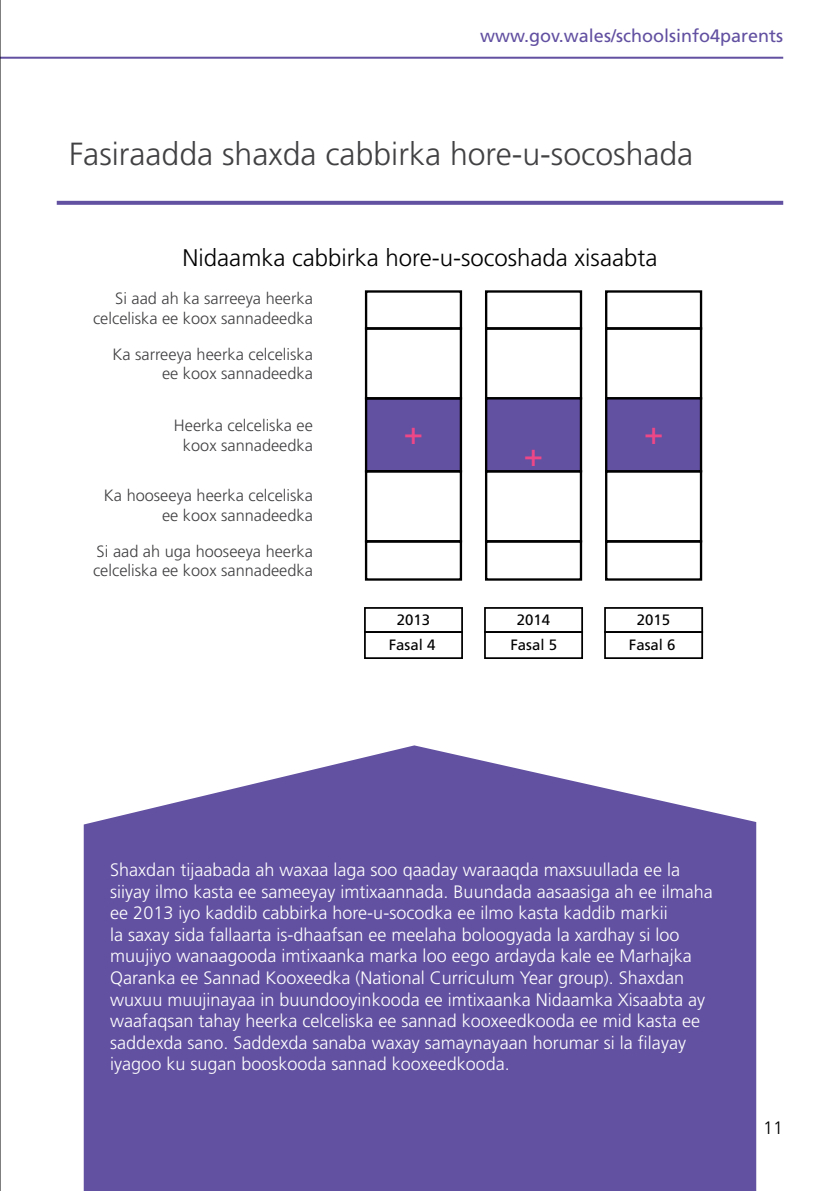
<style>
.page{position:relative;width:840px;height:1191px;background:#fff}
.page>*{position:absolute;margin:0;border:0;box-sizing:border-box;transform-origin:0 0}
.t1{font:300 32px "Frutiger LT Std";color:#414042}
.t2{font:32px "Frutiger LT Std";color:#ee4787}
.t3{font:300 24px "Frutiger";color:#000}
.t4{font:300 18px/21.6px "Frutiger LT Std";color:#fff}
.t5{font:18px "Frutiger LT Std";color:#6250a1}
.t6{font:300 18px "Frutiger LT Std";color:#000}
.t7{font:300 16.4px/19.6px "Frutiger LT Std";color:#414042;text-align:right}
.t8{font:15px "Frutiger";color:#000}
</style>
<div class="page">
<hr style="left:0;top:57px;width:782px;height:2px;background:#6250a1">
<hr style="left:0;top:0;width:1px;height:1191px;background:#000">
<svg style="left:84px;top:745px;width:671px;height:446px;fill:#6250a1"></svg>
<svg style="left:57px;top:201px;width:725px;height:4px;fill:#6250a1"></svg>
<div style="left:366px;top:398px;width:94px;height:73px;background:#6250a1"></div>
<div style="left:365px;top:397px;width:97px;height:75px;border:2px solid #000"></div>
<div style="left:365px;top:327px;width:97px;height:72px;border:2px solid #000"></div>
<div style="left:365px;top:290px;width:97px;height:40px;border:2px solid #000"></div>
<div style="left:365px;top:470px;width:97px;height:72px;border:2px solid #000"></div>
<div style="left:365px;top:540px;width:97px;height:40px;border:2px solid #000"></div>
<div style="left:364px;top:607px;width:98px;height:26px;border:2px solid #000"></div>
<div style="left:364px;top:631px;width:98px;height:28px;border:2px solid #000"></div>
<div style="left:484px;top:327px;width:97px;height:72px;border:2px solid #000"></div>
<div style="left:484px;top:290px;width:97px;height:40px;border:2px solid #000"></div>
<div style="left:484px;top:470px;width:97px;height:72px;border:2px solid #000"></div>
<div style="left:484px;top:540px;width:97px;height:40px;border:2px solid #000"></div>
<div style="left:484px;top:607px;width:98px;height:26px;border:2px solid #000"></div>
<div style="left:484px;top:631px;width:98px;height:28px;border:2px solid #000"></div>
<div style="left:604px;top:327px;width:97px;height:72px;border:2px solid #000"></div>
<div style="left:604px;top:290px;width:97px;height:40px;border:2px solid #000"></div>
<div style="left:604px;top:470px;width:97px;height:72px;border:2px solid #000"></div>
<div style="left:604px;top:540px;width:97px;height:40px;border:2px solid #000"></div>
<div style="left:603px;top:607px;width:99px;height:26px;border:2px solid #000"></div>
<div style="left:603px;top:631px;width:99px;height:28px;border:2px solid #000"></div>
<div style="left:486px;top:398px;width:94px;height:73px;background:#6250a1"></div>
<div style="left:484px;top:397px;width:97px;height:75px;border:2px solid #000"></div>
<div style="left:606px;top:398px;width:94px;height:73px;background:#6250a1"></div>
<div style="left:604px;top:397px;width:97px;height:75px;border:2px solid #000"></div>
<p class="t5" style="left:480px;top:25px;width:304px">www.gov.wales/schoolsinfo4parents</p>
<h1 class="t1" style="left:69px;top:136px;width:625px">Fasiraadda shaxda cabbirka hore-u-socoshada</h1>
<h2 class="t3" style="left:182px;top:245px;width:476px">Nidaamka cabbirka hore-u-socoshada xisaabta</h2>
<p class="t7" style="left:93px;top:289px;width:221px">Si aad ah ka sarreeya heerka celceliska ee koox sannadeedka</p>
<p class="t7" style="left:112px;top:344px;width:202px">Ka sarreeya heerka celceliska ee koox sannadeedka</p>
<p class="t7" style="left:174px;top:416px;width:140px;text-align:center">Heerka celceliska ee koox sannadeedka</p>
<p class="t7" style="left:104px;top:486px;width:210px">Ka hooseeya heerka celceliska ee koox sannadeedka</p>
<p class="t7" style="left:93px;top:541px;width:221px;text-align:left">Si aad ah uga hooseeya heerka celceliska ee koox sannadeedka</p>
<h1 class="t2" style="left:403px;top:414px;width:21px">+</h1>
<h1 class="t2" style="left:523px;top:436px;width:21px">+</h1>
<h1 class="t2" style="left:643px;top:400px;width:21px">+</h1>
<h1 class="t2" style="left:643px;top:414px;width:21px">+</h1>
<p class="t8" style="left:396px;top:610px;width:35px">2013</p>
<p class="t8" style="left:516px;top:610px;width:35px">2014</p>
<p class="t8" style="left:636px;top:610px;width:35px">2015</p>
<p class="t8" style="left:388px;top:636px;width:48px">Fasal 4</p>
<p class="t8" style="left:510px;top:636px;width:48px">Fasal 5</p>
<p class="t8" style="left:628px;top:636px;width:48px">Fasal 6</p>
<p class="t4" style="left:110px;top:859px;width:604px">Shaxdan tijaabada ah waxaa laga soo qaaday waraaqda maxsuullada ee la siiyay ilmo kasta ee sameeyay imtixaannada. Buundada aasaasiga ah ee ilmaha ee 2013 iyo kaddib cabbirka hore-u-socodka ee ilmo kasta kaddib markii<br>la saxay sida fallaarta is-dhaafsan ee meelaha boloogyada la xardhay si loo muujiyo wanaagooda imtixaanka marka loo eego ardayda kale ee Marhajka Qaranka ee Sannad Kooxeedka (National Curriculum Year group). Shaxdan wuxuu muujinayaa in buundooyinkooda ee imtixaanka Nidaamka Xisaabta ay waafaqsan tahay heerka celceliska ee sannad kooxeedkooda ee mid kasta ee saddexda sano. Saddexda sanaba waxay samaynayaan horumar si la filayay iyagoo ku sugan booskooda sannad kooxeedkooda.</p>
<p class="t6" style="left:762px;top:1117px;width:22px">11</p>
</div>
